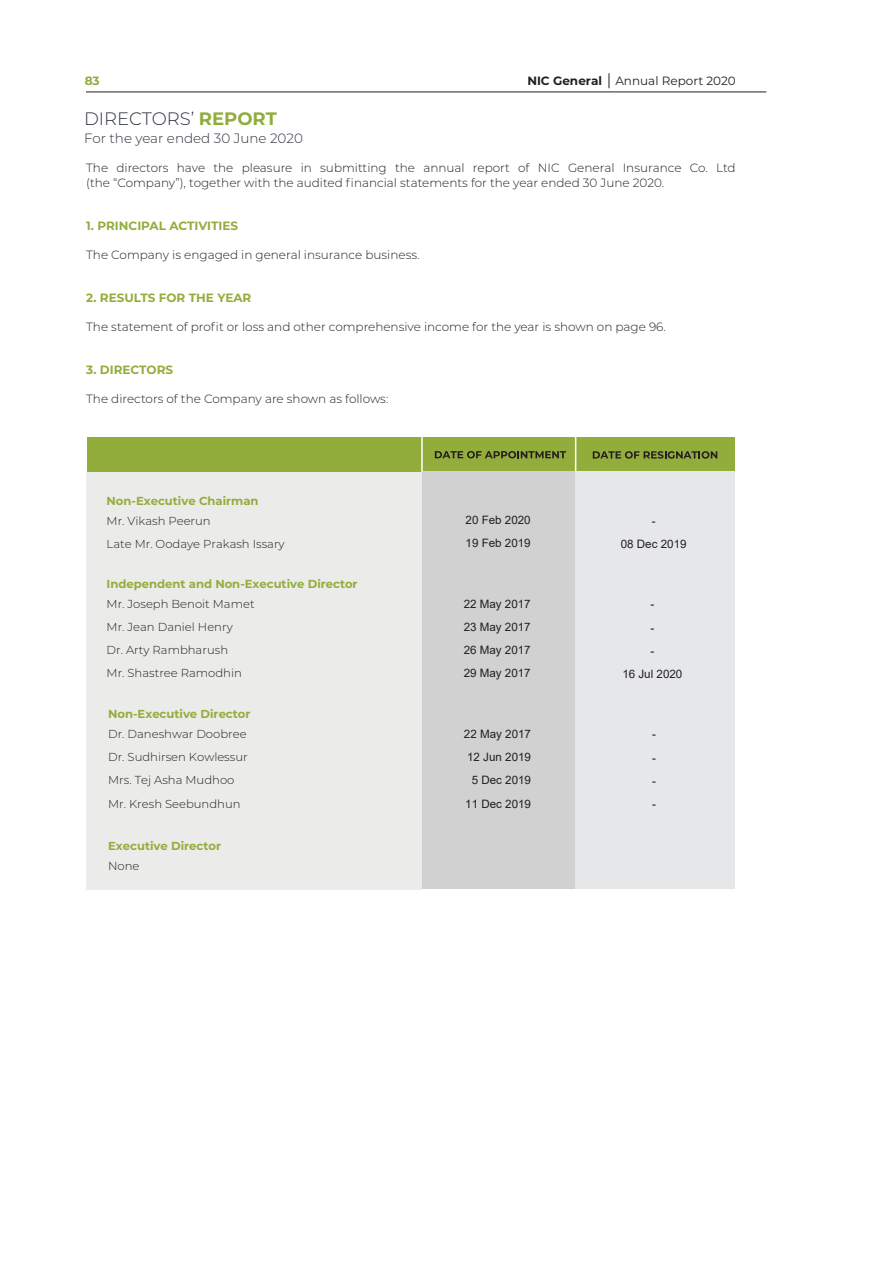
<style>
.page{position:relative;width:893px;height:1263px;background:#fff}
.page>*{position:absolute;margin:0;border:0;box-sizing:border-box;transform-origin:0 0}
.t1{font:300 18px "Montserrat";color:#2c323b}
.t2{font:300 13.5px "Montserrat";color:#2c323b}
.t3{font:300 12px/14.4px "Montserrat";color:#231f20}
.t4{font:700 12px "Montserrat";color:#93ad3c}
.t5{font:12px "Montserrat";color:#231f20}
.t6{font:700 12px "Montserrat";color:#90ad3c}
.t7{font:300 11.55px/23.2px "Montserrat";color:#231f20}
.t8{font:11.55px/23.2px "Arial";color:#231f20;text-align:center}
.t9{font:700 11.55px "Montserrat";color:#93ad3c}
.s1{font-weight:700}
.s2{font-weight:700;color:#90ad3c}
</style>
<div class="page">
<hr style="left:86px;top:92px;width:680px;height:1px;background:#231f20">
<svg style="left:609px;top:73px;width:1px;height:15px"></svg>
<div style="left:86px;top:472px;width:336px;height:417px;background:#ebebea"></div>
<div style="left:88px;top:437px;width:647px;height:35px;background:#93ad3c"></div>
<svg style="left:435px;top:451px;width:131px;height:7px"></svg>
<svg style="left:593px;top:451px;width:124px;height:8px"></svg>
<div style="left:422px;top:472px;width:154px;height:417px;background:#d1d1d1"></div>
<div style="left:576px;top:472px;width:159px;height:417px;background:#e6e7e9"></div>
<hr style="left:421px;top:437px;width:2px;height:35px;background:#fff">
<hr style="left:575px;top:436px;width:1px;height:35px;background:#fff">
<p class="t6" style="left:85px;top:72px;width:17px">83</p>
<p class="t5" style="left:527px;top:72px;width:210px"><span class="s1">NIC General</span> Annual Report 2020</p>
<h1 class="t1" style="left:84px;top:106px;width:194px">DIRECTORS’ <span class="s2">REPORT</span></h1>
<p class="t2" style="left:84px;top:129px;width:220px">For the year ended 30 June 2020</p>
<p class="t3" style="left:86px;top:160px;width:651px">The directors have the pleasure in submitting the annual report of NIC General Insurance Co. Ltd (the “Company”), together with the audited financial statements for the year ended 30 June 2020.</p>
<p class="t4" style="left:86px;top:217px;width:154px">1. PRINCIPAL ACTIVITIES</p>
<p class="t3" style="left:86px;top:247px;width:335px">The Company is engaged in general insurance business.</p>
<p class="t4" style="left:86px;top:289px;width:167px">2. RESULTS FOR THE YEAR</p>
<p class="t3" style="left:86px;top:319px;width:581px">The statement of profit or loss and other comprehensive income for the year is shown on page 96.</p>
<p class="t4" style="left:86px;top:361px;width:88px">3. DIRECTORS</p>
<p class="t3" style="left:86px;top:391px;width:304px">The directors of the Company are shown as follows:</p>
<p class="t9" style="left:107px;top:492px;width:153px">Non-Executive Chairman</p>
<p class="t7" style="left:107px;top:508px;width:180px">Mr. Vikash Peerun<br>Late Mr. Oodaye Prakash Issary</p>
<p class="t8" style="left:466px;top:508px;width:67px;text-align:left">20 Feb 2020<br>19 Feb 2019</p>
<p class="t8" style="left:621px;top:509px;width:67px">-<br>08 Dec 2019</p>
<p class="t9" style="left:107px;top:575px;width:253px">Independent and Non-Executive Director</p>
<p class="t7" style="left:107px;top:592px;width:150px">Mr. Joseph Benoit Mamet<br>Mr. Jean Daniel Henry<br>Dr. Arty Rambharush<br>Mr. Shastree Ramodhin</p>
<p class="t8" style="left:464px;top:592px;width:69px;text-align:justify">22 May 2017<br>23 May 2017<br>26 May 2017<br>29 May 2017</p>
<p class="t8" style="left:622px;top:592px;width:61px">-<br>-<br>-<br>16 Jul 2020</p>
<p class="t9" style="left:108px;top:706px;width:144px">Non-Executive Director</p>
<p class="t7" style="left:108px;top:722px;width:141px">Dr. Daneshwar Doobree<br>Dr. Sudhirsen Kowlessur<br>Mrs. Tej Asha Mudhoo<br>Mr. Kresh Seebundhun</p>
<p class="t8" style="left:464px;top:722px;width:69px;text-align:right">22 May 2017<br>12 Jun 2019<br>5 Dec 2019<br>11 Dec 2019</p>
<p class="t8" style="left:652px;top:723px;width:5px;text-align:justify">- - - -</p>
<p class="t9" style="left:108px;top:837px;width:114px">Executive Director</p>
<p class="t7" style="left:108px;top:854px;width:33px">None</p>
</div>
